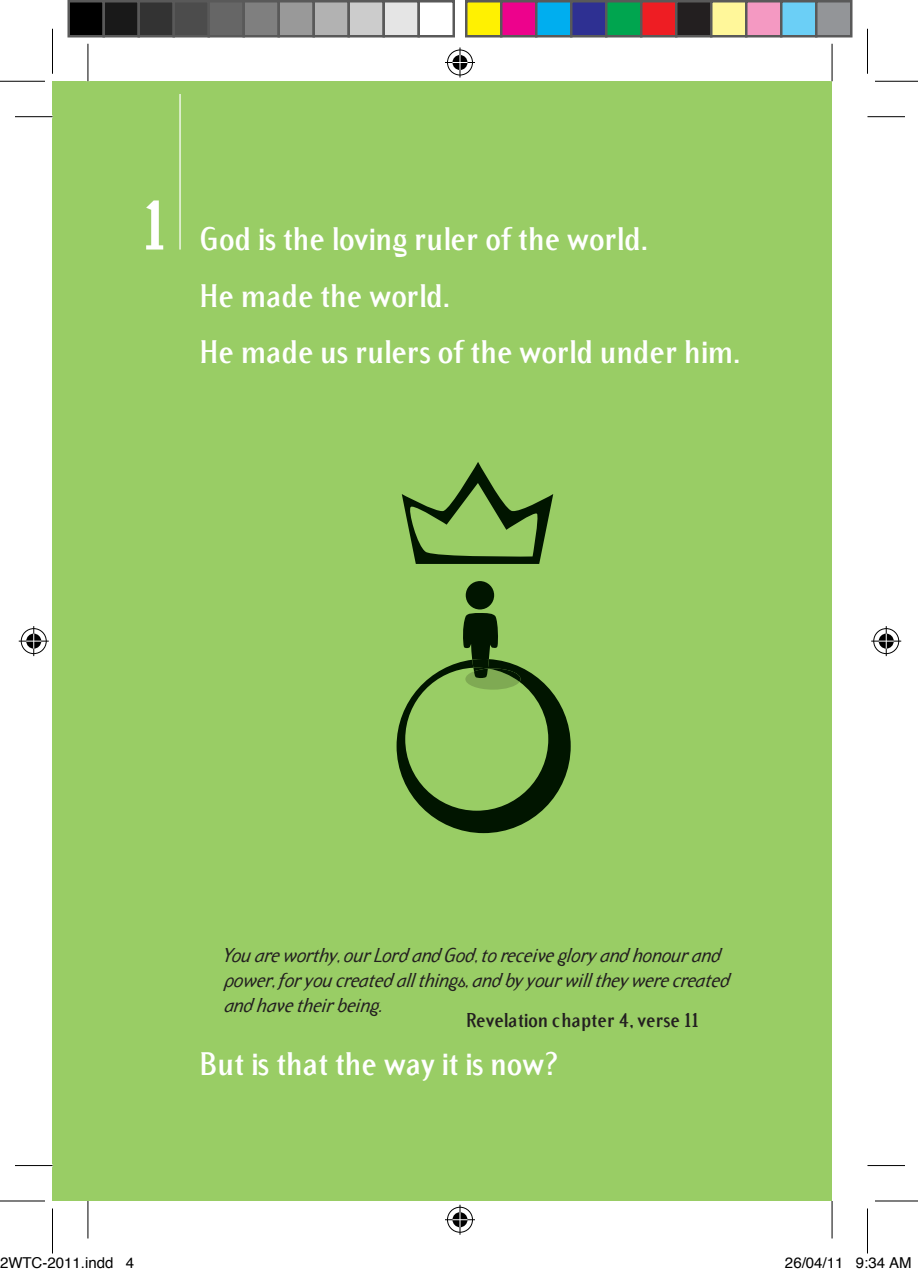
<style>
.page{position:relative;width:920px;height:1276px;background:#fff}
.page>*{position:absolute;margin:0;border:0;box-sizing:border-box;transform-origin:0 0}
.t1{font:700 32.5px/56.5px "Formica";color:#fff}
.t2{font:italic 20px/25px "Formica";letter-spacing:-.02em;color:#231f20}
.t3{font:700 20px "Formica";color:#231f20}
.t4{font:15px "Helvetica";color:#000}
.s1{font-size:70px}
</style>
<div class="page">
<div style="left:52px;top:81px;width:780px;height:1120px;background:#99cd65"></div>
<hr style="left:179px;top:94px;width:2px;height:156px;background:#fff">
<svg style="left:402px;top:462px;width:151px;height:102px"></svg>
<div style="left:466px;top:581px;width:28px;height:28px;background:#011500;border-radius:50%"></div>
<svg style="left:397px;top:613px;width:174px;height:220px"></svg>
<svg style="left:831px;top:44px;width:1px;height:37px"></svg>
<svg style="left:831px;top:1201px;width:1px;height:37px"></svg>
<hr style="left:15px;top:116px;width:37px;height:1px;background:#000">
<hr style="left:867px;top:116px;width:38px;height:1px;background:#000">
<hr style="left:15px;top:1165px;width:37px;height:1px;background:#000">
<hr style="left:867px;top:1165px;width:38px;height:1px;background:#000">
<hr style="left:88px;top:44px;width:1px;height:37px;background:#000">
<hr style="left:88px;top:1201px;width:1px;height:37px;background:#000">
<hr style="left:832px;top:44px;width:1px;height:37px;background:#000">
<hr style="left:832px;top:1201px;width:1px;height:37px;background:#000">
<hr style="left:0;top:81px;width:45px;height:1px;background:#000">
<hr style="left:875px;top:81px;width:43px;height:1px;background:#000">
<hr style="left:0;top:1201px;width:45px;height:1px;background:#000">
<hr style="left:875px;top:1201px;width:43px;height:1px;background:#000">
<hr style="left:52px;top:29px;width:1px;height:45px;background:#000">
<hr style="left:52px;top:1208px;width:1px;height:45px;background:#000">
<hr style="left:867px;top:29px;width:1px;height:45px;background:#000">
<hr style="left:867px;top:1208px;width:1px;height:45px;background:#000">
<div style="left:446px;top:48px;width:28px;height:29px;border:3px solid #fff;border-radius:50%"></div>
<hr style="left:445px;top:61px;width:30px;height:3px;background:#fff">
<svg style="left:458px;top:48px;width:4px;height:30px"></svg>
<div style="left:451px;top:53px;width:18px;height:19px;border:3px solid #fff;border-radius:50%"></div>
<div style="left:447px;top:50px;width:26px;height:25px;border:1px solid #000;border-radius:50%"></div>
<hr style="left:445px;top:62px;width:30px;height:1px;background:#000">
<hr style="left:460px;top:48px;width:1px;height:30px;background:#000">
<svg style="left:452px;top:55px;width:15px;height:15px"></svg>
<div style="left:446px;top:1206px;width:28px;height:28px;border:3px solid #fff;border-radius:50%"></div>
<hr style="left:445px;top:1218px;width:30px;height:3px;background:#fff">
<svg style="left:458px;top:1205px;width:4px;height:30px"></svg>
<div style="left:451px;top:1211px;width:18px;height:18px;border:3px solid #fff;border-radius:50%"></div>
<div style="left:447px;top:1207px;width:26px;height:25px;border:1px solid #000;border-radius:50%"></div>
<hr style="left:445px;top:1219px;width:30px;height:1px;background:#000">
<hr style="left:460px;top:1205px;width:1px;height:30px;background:#000">
<svg style="left:452px;top:1212px;width:15px;height:15px"></svg>
<div style="left:20px;top:627px;width:28px;height:28px;border:3px solid #fff;border-radius:50%"></div>
<hr style="left:19px;top:640px;width:30px;height:3px;background:#fff">
<hr style="left:32px;top:626px;width:3px;height:30px;background:#fff">
<div style="left:25px;top:632px;width:18px;height:18px;border:3px solid #fff;border-radius:50%"></div>
<div style="left:21px;top:628px;width:26px;height:26px;border:1px solid #000;border-radius:50%"></div>
<hr style="left:19px;top:641px;width:30px;height:1px;background:#000">
<hr style="left:33px;top:626px;width:1px;height:30px;background:#000">
<svg style="left:26px;top:634px;width:15px;height:15px"></svg>
<div style="left:872px;top:627px;width:28px;height:28px;border:3px solid #fff;border-radius:50%"></div>
<hr style="left:871px;top:640px;width:30px;height:3px;background:#fff">
<hr style="left:885px;top:626px;width:3px;height:30px;background:#fff">
<div style="left:877px;top:632px;width:18px;height:18px;border:3px solid #fff;border-radius:50%"></div>
<div style="left:873px;top:628px;width:26px;height:26px;border:1px solid #000;border-radius:50%"></div>
<hr style="left:871px;top:641px;width:30px;height:1px;background:#000">
<hr style="left:886px;top:626px;width:1px;height:30px;background:#000">
<svg style="left:879px;top:634px;width:15px;height:15px"></svg>
<div style="left:69px;top:1px;width:35px;height:35px;background:#000"></div>
<div style="left:67px;top:1px;width:38px;height:37px;border:2px solid #595959"></div>
<div style="left:104px;top:1px;width:35px;height:35px;background:#191919"></div>
<div style="left:102px;top:1px;width:38px;height:37px;border:2px solid #595959"></div>
<div style="left:139px;top:1px;width:35px;height:35px;background:#333"></div>
<div style="left:137px;top:1px;width:38px;height:37px;border:2px solid #595959"></div>
<div style="left:174px;top:1px;width:35px;height:35px;background:#4c4c4c"></div>
<div style="left:172px;top:1px;width:38px;height:37px;border:2px solid #595959"></div>
<div style="left:209px;top:1px;width:35px;height:35px;background:#666"></div>
<div style="left:207px;top:1px;width:38px;height:37px;border:2px solid #595959"></div>
<div style="left:244px;top:1px;width:35px;height:35px;background:#7f7f7f"></div>
<div style="left:242px;top:1px;width:38px;height:37px;border:2px solid #595959"></div>
<div style="left:279px;top:1px;width:35px;height:35px;background:#999"></div>
<div style="left:277px;top:1px;width:38px;height:37px;border:2px solid #595959"></div>
<div style="left:314px;top:1px;width:35px;height:35px;background:#b2b2b2"></div>
<div style="left:312px;top:1px;width:38px;height:37px;border:2px solid #595959"></div>
<div style="left:349px;top:1px;width:35px;height:35px;background:#ccc"></div>
<div style="left:347px;top:1px;width:38px;height:37px;border:2px solid #595959"></div>
<div style="left:384px;top:1px;width:35px;height:35px;background:#e5e5e5"></div>
<div style="left:382px;top:1px;width:38px;height:37px;border:2px solid #595959"></div>
<div style="left:417px;top:1px;width:38px;height:37px;border:2px solid #595959"></div>
<div style="left:466px;top:1px;width:35px;height:35px;background:#fff101"></div>
<div style="left:465px;top:1px;width:37px;height:37px;border:2px solid #595959"></div>
<div style="left:501px;top:1px;width:35px;height:35px;background:#ed028c"></div>
<div style="left:500px;top:1px;width:37px;height:37px;border:2px solid #595959"></div>
<div style="left:536px;top:1px;width:35px;height:35px;background:#00aeef"></div>
<div style="left:535px;top:1px;width:37px;height:37px;border:2px solid #595959"></div>
<div style="left:571px;top:1px;width:35px;height:35px;background:#2e3092"></div>
<div style="left:570px;top:1px;width:37px;height:37px;border:2px solid #595959"></div>
<div style="left:606px;top:1px;width:35px;height:35px;background:#00a54f"></div>
<div style="left:605px;top:1px;width:37px;height:37px;border:2px solid #595959"></div>
<div style="left:641px;top:1px;width:35px;height:35px;background:#ee1d23"></div>
<div style="left:640px;top:1px;width:37px;height:37px;border:2px solid #595959"></div>
<div style="left:676px;top:1px;width:35px;height:35px;background:#231f20"></div>
<div style="left:675px;top:1px;width:37px;height:37px;border:2px solid #595959"></div>
<div style="left:711px;top:1px;width:35px;height:35px;background:#fff79a"></div>
<div style="left:710px;top:1px;width:37px;height:37px;border:2px solid #595959"></div>
<div style="left:746px;top:1px;width:35px;height:35px;background:#f499c2"></div>
<div style="left:745px;top:1px;width:37px;height:37px;border:2px solid #595959"></div>
<div style="left:781px;top:1px;width:35px;height:35px;background:#6bcff6"></div>
<div style="left:780px;top:1px;width:37px;height:37px;border:2px solid #595959"></div>
<div style="left:816px;top:1px;width:35px;height:35px;background:#939598"></div>
<div style="left:815px;top:1px;width:37px;height:37px;border:2px solid #595959"></div>
<h1 class="t1" style="left:200px;top:210px;width:541px;text-indent:-58px"><span class="s1">1</span> God is the loving ruler of the world.<br>He made the world.<br>He made us rulers of the world under him.</h1>
<p class="t2" style="left:224px;top:943px;width:507px">You are worthy, our Lord and God, to receive glory and honour and power, for you created all things, and by your will they were created and have their being.</p>
<p class="t3" style="left:466px;top:1008px;width:235px">Revelation chapter 4, verse 11</p>
<h1 class="t1" style="left:200px;top:1035px;width:360px">But is that the way it is now?</h1>
<p class="t4" style="left:0;top:1257px;width:136px">2WTC-2011.indd 4</p>
<p class="t4" style="left:785px;top:1257px;width:128px">26/04/11 9:34 AM</p>
</div>
